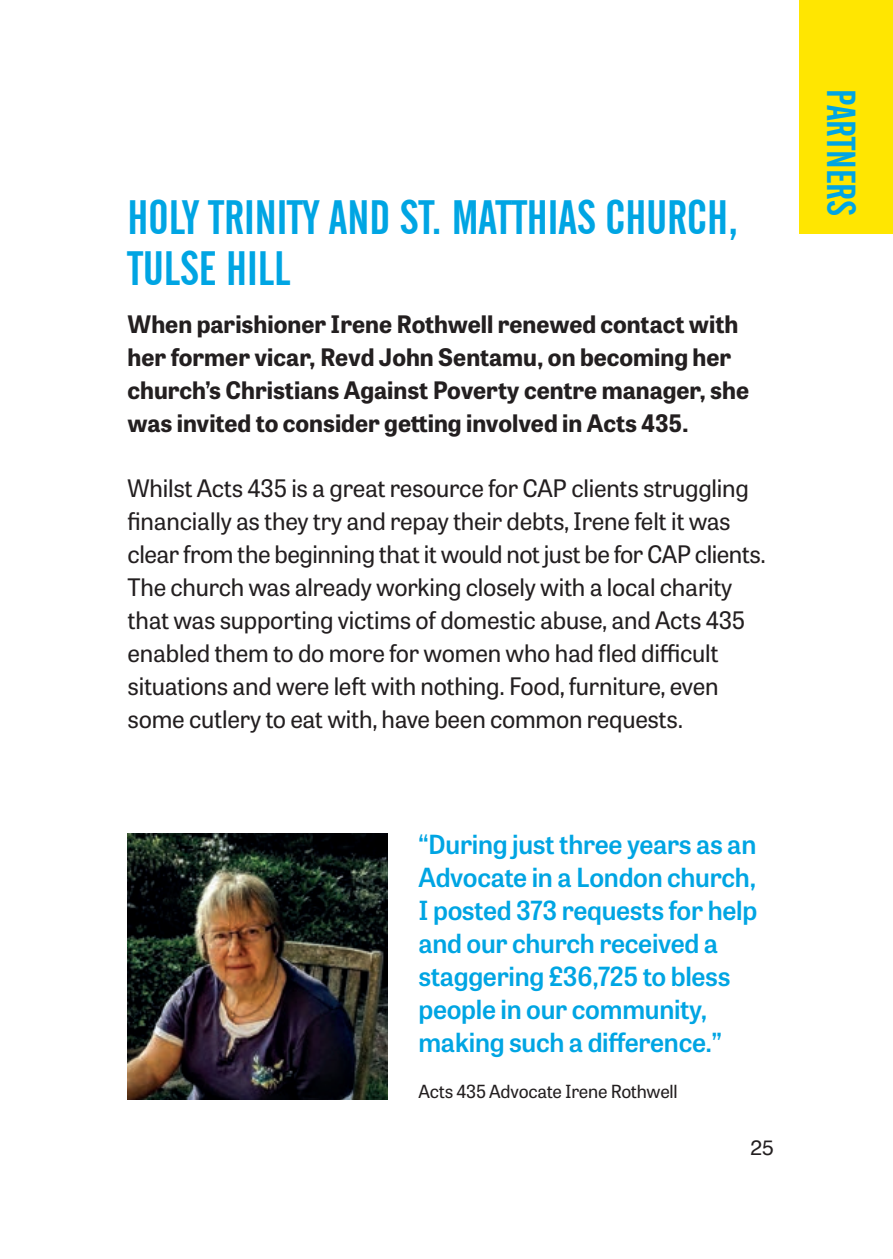
<style>
.page{position:relative;width:893px;height:1259px;background:#fff}
.page>*{position:absolute;margin:0;border:0;box-sizing:border-box;transform-origin:0 0}
.t1{font:48px/51px "Alternate Gothic No 2 BT";color:#00a5e3}
.t2{font:40.2px "Alternate Gothic No 2 BT";color:#00a5e3}
.t3{font:600 26.4px/33px "Tablet Gothic";letter-spacing:-.01em;color:#00a5e3}
.t4{font:24px/33px "Tablet Gothic";letter-spacing:-.01em;color:#231f20}
.t5{font:700 24px/33px "Tablet Gothic";color:#231f20}
.t6{font:21px "Helvetica";color:#231f20}
.t7{font:18px "Tablet Gothic";letter-spacing:-.01em;color:#231f20}
</style>
<div class="page">
<div style="left:799px;top:0;width:94px;height:234px;background:#ffe601"></div>
<img style="left:128px;top:833px;width:260px;height:267px">
<h1 class="t1" style="left:128px;top:193px;width:612px">HOLY TRINITY AND ST. MATTHIAS CHURCH,<br>TULSE HILL</h1>
<p class="t5" style="left:128px;top:306px;width:623px">When parishioner Irene Rothwell renewed contact with her former vicar, Revd John Sentamu, on becoming her church’s Christians Against Poverty centre manager, she was invited to consider getting involved in Acts 435.</p>
<p class="t4" style="left:128px;top:471px;width:640px">Whilst Acts 435 is a great resource for CAP clients struggling financially as they try and repay their debts, Irene felt it was clear from the beginning that it would not just be for CAP clients.<br>The church was already working closely with a local charity that was supporting victims of domestic abuse, and Acts 435 enabled them to do more for women who had fled difficult situations and were left with nothing. Food, furniture, even some cutlery to eat with, have been common requests.</p>
<p class="t3" style="left:418px;top:826px;width:340px">“During just three years as an<br>Advocate in a London church,<br>I posted 373 requests for help and our church received a staggering £36,725 to bless people in our community, making such a difference.”</p>
<p class="t7" style="left:418px;top:1079px;width:261px">Acts 435 Advocate Irene Rothwell</p>
<p class="t6" style="left:750px;top:1131px;width:25px">25</p>
<h2 class="t2" style="left:863px;top:89px;width:128px;rotate:90deg">PARTNERS</h2>
</div>
